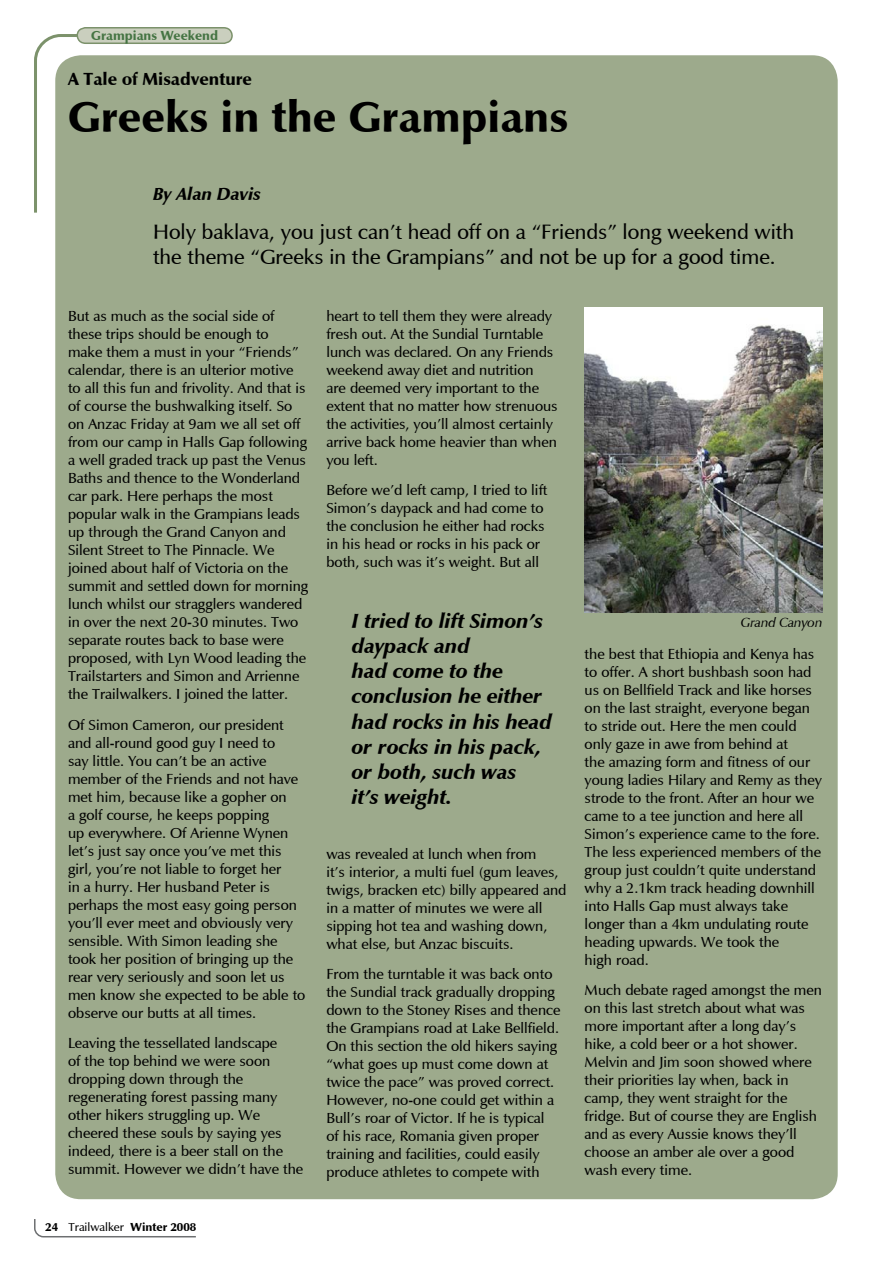
<style>
.page{position:relative;width:893px;height:1263px;background:#fff}
.page>*{position:absolute;margin:0;border:0;box-sizing:border-box;transform-origin:0 0}
.Heading{font:700 45px "Mg Open Cosmetica";color:#000}
.Intro_Para{font:21.3px/25.7px "Mg Open Cosmetica";color:#000}
.Call-out{font:italic 700 21px/25.2px "Mg Open Cosmetica";color:#000}
.Subhead{font:700 18px "Mg Open Cosmetica";color:#000}
.Byline{font:italic 700 18px "Mg Open Cosmetica";color:#000}
.Body_Copy{font:15px/18px "Mg Open Cosmetica";color:#000}
.t1{font:700 13.5px "Mg Open Cosmetica";color:#457443}
.Image_Caption{font:italic 13.5px "Mg Open Cosmetica";color:#000}
.t2{font:700 12px "Mg Open Cosmetica";color:#000}
.s1{font-weight:400}
</style>
<div class="page">
<svg style="left:34px;top:1219px;width:162px;height:19px"></svg>
<div style="left:55px;top:55px;width:783px;height:1144px;background:#9daa8c;border-radius:26px"></div>
<img style="left:585px;top:308px;width:237px;height:304px">
<svg style="left:34px;top:27px;width:200px;height:189px"></svg>
<p class="t1" style="left:91px;top:27px;width:128px">Grampians Weekend</p>
<p class="Subhead" style="left:68px;top:68px;width:185px">A Tale of Misadventure</p>
<p class="Heading" style="left:68px;top:90px;width:502px">Greeks in the Grampians</p>
<p class="Byline" style="left:153px;top:184px;width:109px">By Alan Davis</p>
<p class="Intro_Para" style="left:153px;top:219px;width:643px">Holy baklava, you just can’t head off on a “Friends” long weekend with the theme “Greeks in the Grampians” and not be up for a good time.</p>
<p class="Body_Copy" style="left:68px;top:307px;width:242px">But as much as the social side of these trips should be enough to<br>make them a must in your “Friends” calendar, there is an ulterior motive to all this fun and frivolity. And that is of course the bushwalking itself. So on Anzac Friday at 9am we all set off from our camp in Halls Gap following a well graded track up past the Venus Baths and thence to the Wonderland car park. Here perhaps the most popular walk in the Grampians leads up through the Grand Canyon and Silent Street to The Pinnacle. We joined about half of Victoria on the summit and settled down for morning lunch whilst our stragglers wandered in over the next 20-30 minutes. Two separate routes back to base were proposed, with Lyn Wood leading the Trailstarters and Simon and Arrienne the Trailwalkers. I joined the latter.</p>
<p class="Body_Copy" style="left:68px;top:716px;width:239px">Of Simon Cameron, our president and all-round good guy I need to<br>say little. You can’t be an active member of the Friends and not have met him, because like a gopher on<br>a golf course, he keeps popping<br>up everywhere. Of Arienne Wynen let’s just say once you’ve met this girl, you’re not liable to forget her<br>in a hurry. Her husband Peter is perhaps the most easy going person you’ll ever meet and obviously very sensible. With Simon leading she took her position of bringing up the rear very seriously and soon let us men know she expected to be able to observe our butts at all times.</p>
<p class="Body_Copy" style="left:68px;top:1034px;width:237px">Leaving the tessellated landscape<br>of the top behind we were soon dropping down through the regenerating forest passing many other hikers struggling up. We cheered these souls by saying yes indeed, there is a beer stall on the summit. However we didn’t have the</p>
<p class="t2" style="left:45px;top:1220px;width:153px">24 <span class="s1">Trailwalker</span> Winter 2008</p>
<p class="Body_Copy" style="left:326px;top:307px;width:233px">heart to tell them they were already fresh out. At the Sundial Turntable lunch was declared. On any Friends weekend away diet and nutrition<br>are deemed very important to the extent that no matter how strenuous the activities, you’ll almost certainly arrive back home heavier than when you left.</p>
<p class="Body_Copy" style="left:326px;top:482px;width:223px">Before we’d left camp, I tried to lift Simon’s daypack and had come to the conclusion he either had rocks in his head or rocks in his pack or both, such was it’s weight. But all</p>
<p class="Call-out" style="left:352px;top:608px;width:202px">I tried to lift Simon’s daypack and<br>had come to the conclusion he either had rocks in his head or rocks in his pack, or both, such was<br>it’s weight.</p>
<p class="Image_Caption" style="left:741px;top:615px;width:83px">Grand Canyon</p>
<p class="Body_Copy" style="left:585px;top:645px;width:239px">the best that Ethiopia and Kenya has to offer. A short bushbash soon had us on Bellfield Track and like horses on the last straight, everyone began to stride out. Here the men could only gaze in awe from behind at<br>the amazing form and fitness of our young ladies Hilary and Remy as they strode to the front. After an hour we came to a tee junction and here all<br>Simon’s experience came to the fore.<br>The less experienced members of the group just couldn’t quite understand why a 2.1km track heading downhill into Halls Gap must always take longer than a 4km undulating route heading upwards. We took the<br>high road.</p>
<p class="Body_Copy" style="left:585px;top:981px;width:239px">Much debate raged amongst the men on this last stretch about what was more important after a long day’s hike, a cold beer or a hot shower.<br>Melvin and Jim soon showed where their priorities lay when, back in camp, they went straight for the fridge. But of course they are English and as every Aussie knows they’ll choose an amber ale over a good wash every time.</p>
<p class="Body_Copy" style="left:326px;top:845px;width:241px">was revealed at lunch when from<br>it’s interior, a multi fuel (gum leaves, twigs, bracken etc) billy appeared and in a matter of minutes we were all sipping hot tea and washing down, what else, but Anzac biscuits.</p>
<p class="Body_Copy" style="left:326px;top:965px;width:236px">From the turntable it was back onto the Sundial track gradually dropping down to the Stoney Rises and thence the Grampians road at Lake Bellfield.<br>On this section the old hikers saying “what goes up must come down at twice the pace” was proved correct.<br>However, no-one could get within a Bull’s roar of Victor. If he is typical of his race, Romania given proper training and facilities, could easily produce athletes to compete with</p>
</div>
